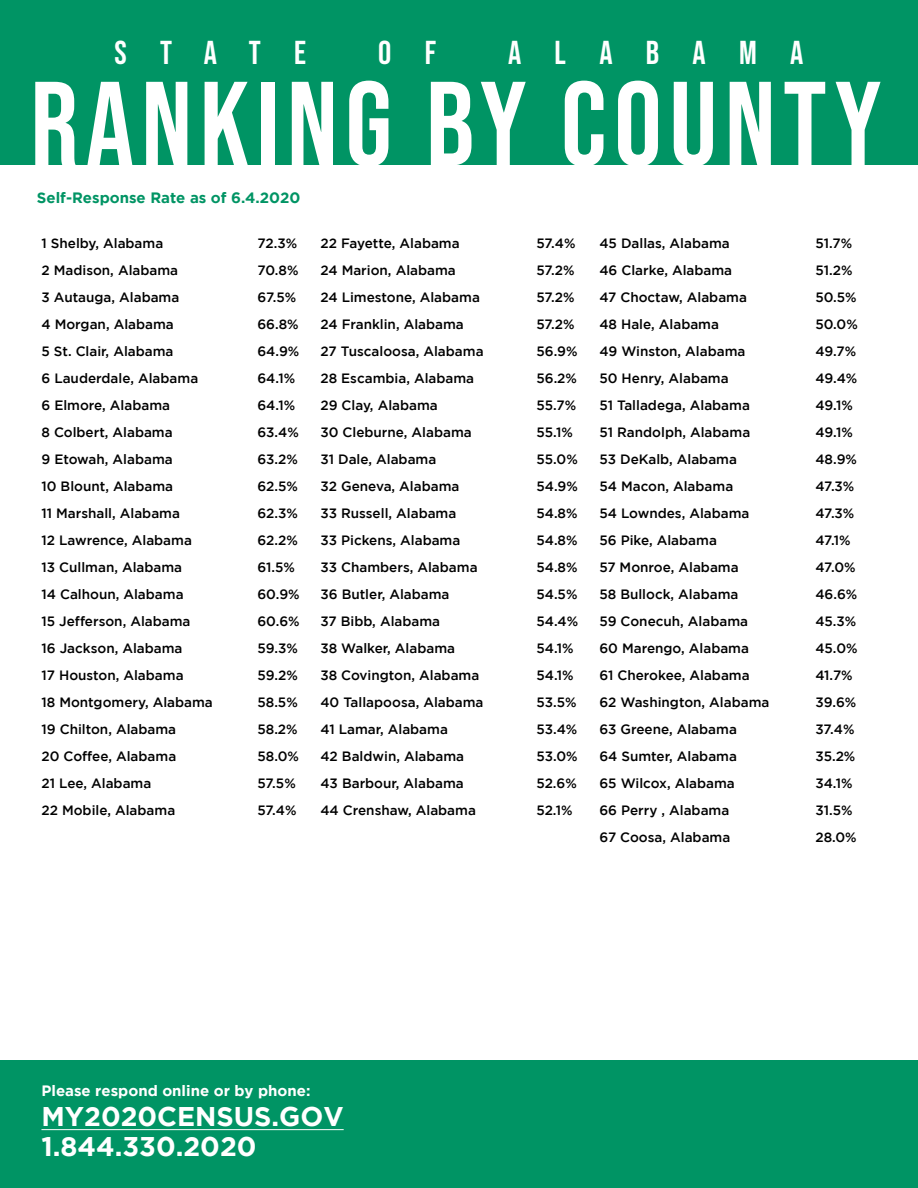
<style>
.page{position:relative;width:918px;height:1188px;background:#fff}
.page>*{position:absolute;margin:0;border:0;box-sizing:border-box;transform-origin:0 0}
.t1{font:119.4px "Bebas Neue";letter-spacing:.06em;color:#fff}
.t2{font:33px "Bebas Neue";letter-spacing:1.01em;color:#fff}
.t3{font:700 27px/30px "Gotham";color:#fff}
.t4{font:700 15px "Gotham";color:#009464}
.t5{font:700 15px "Gotham";color:#fff}
.t6{font:500 13.5px "Gotham";color:#000}
</style>
<div class="page">
<div style="left:0;top:1061px;width:918px;height:127px;background:#009464"></div>
<div style="left:0;top:0;width:918px;height:164px;background:#009464"></div>
<hr style="left:41px;top:1129px;width:303px;height:1px;background:#fff">
<h2 class="t2" style="left:114px;top:34px;width:193px">STATE</h2>
<h2 class="t2" style="left:378px;top:34px;width:59px">O F</h2>
<h2 class="t2" style="left:508px;top:34px;width:297px">ALABAMA</h2>
<h1 class="t1" style="left:30px;top:57px;width:853px">RANKING BY COUNTY</h1>
<p class="t4" style="left:37px;top:189px;width:265px">Self-Response Rate as of 6.4.2020</p>
<p class="t6" style="left:41px;top:235px;width:123px">1 Shelby, Alabama</p>
<p class="t6" style="left:257px;top:235px;width:41px">72.3%</p>
<p class="t6" style="left:41px;top:262px;width:138px">2 Madison, Alabama</p>
<p class="t6" style="left:257px;top:262px;width:43px">70.8%</p>
<p class="t6" style="left:41px;top:289px;width:139px">3 Autauga, Alabama</p>
<p class="t6" style="left:257px;top:289px;width:40px">67.5%</p>
<p class="t6" style="left:41px;top:316px;width:134px">4 Morgan, Alabama</p>
<p class="t6" style="left:257px;top:316px;width:43px">66.8%</p>
<p class="t6" style="left:41px;top:343px;width:134px">5 St. Clair, Alabama</p>
<p class="t6" style="left:257px;top:343px;width:43px">64.9%</p>
<p class="t6" style="left:41px;top:370px;width:158px">6 Lauderdale, Alabama</p>
<p class="t6" style="left:257px;top:370px;width:39px">64.1%</p>
<p class="t6" style="left:41px;top:397px;width:130px">6 Elmore, Alabama</p>
<p class="t6" style="left:257px;top:397px;width:39px">64.1%</p>
<p class="t6" style="left:41px;top:424px;width:133px">8 Colbert, Alabama</p>
<p class="t6" style="left:257px;top:424px;width:43px">63.4%</p>
<p class="t6" style="left:41px;top:451px;width:133px">9 Etowah, Alabama</p>
<p class="t6" style="left:257px;top:451px;width:42px">63.2%</p>
<p class="t6" style="left:41px;top:478px;width:133px">10 Blount, Alabama</p>
<p class="t6" style="left:257px;top:478px;width:42px">62.5%</p>
<p class="t6" style="left:41px;top:505px;width:140px">11 Marshall, Alabama</p>
<p class="t6" style="left:257px;top:505px;width:42px">62.3%</p>
<p class="t6" style="left:41px;top:532px;width:152px">12 Lawrence, Alabama</p>
<p class="t6" style="left:257px;top:532px;width:42px">62.2%</p>
<p class="t6" style="left:41px;top:559px;width:142px">13 Cullman, Alabama</p>
<p class="t6" style="left:257px;top:559px;width:39px">61.5%</p>
<p class="t6" style="left:41px;top:586px;width:144px">14 Calhoun, Alabama</p>
<p class="t6" style="left:257px;top:586px;width:44px">60.9%</p>
<p class="t6" style="left:41px;top:613px;width:151px">15 Jefferson, Alabama</p>
<p class="t6" style="left:257px;top:613px;width:44px">60.6%</p>
<p class="t6" style="left:41px;top:640px;width:143px">16 Jackson, Alabama</p>
<p class="t6" style="left:257px;top:640px;width:42px">59.3%</p>
<p class="t6" style="left:41px;top:667px;width:144px">17 Houston, Alabama</p>
<p class="t6" style="left:257px;top:667px;width:42px">59.2%</p>
<p class="t6" style="left:41px;top:694px;width:173px">18 Montgomery, Alabama</p>
<p class="t6" style="left:257px;top:694px;width:42px">58.5%</p>
<p class="t6" style="left:41px;top:721px;width:136px">19 Chilton, Alabama</p>
<p class="t6" style="left:257px;top:721px;width:42px">58.2%</p>
<p class="t6" style="left:41px;top:748px;width:136px">20 Coffee, Alabama</p>
<p class="t6" style="left:257px;top:748px;width:43px">58.0%</p>
<p class="t6" style="left:41px;top:775px;width:111px">21 Lee, Alabama</p>
<p class="t6" style="left:257px;top:775px;width:40px">57.5%</p>
<p class="t6" style="left:41px;top:802px;width:135px">22 Mobile, Alabama</p>
<p class="t6" style="left:257px;top:802px;width:41px">57.4%</p>
<p class="t6" style="left:320px;top:235px;width:141px">22 Fayette, Alabama</p>
<p class="t6" style="left:536px;top:235px;width:41px">57.4%</p>
<p class="t6" style="left:320px;top:262px;width:137px">24 Marion, Alabama</p>
<p class="t6" style="left:536px;top:262px;width:40px">57.2%</p>
<p class="t6" style="left:320px;top:289px;width:161px">24 Limestone, Alabama</p>
<p class="t6" style="left:536px;top:289px;width:40px">57.2%</p>
<p class="t6" style="left:320px;top:316px;width:145px">24 Franklin, Alabama</p>
<p class="t6" style="left:536px;top:316px;width:40px">57.2%</p>
<p class="t6" style="left:320px;top:343px;width:165px">27 Tuscaloosa, Alabama</p>
<p class="t6" style="left:536px;top:343px;width:43px">56.9%</p>
<p class="t6" style="left:320px;top:370px;width:155px">28 Escambia, Alabama</p>
<p class="t6" style="left:536px;top:370px;width:42px">56.2%</p>
<p class="t6" style="left:320px;top:397px;width:119px">29 Clay, Alabama</p>
<p class="t6" style="left:536px;top:397px;width:41px">55.7%</p>
<p class="t6" style="left:320px;top:424px;width:153px">30 Cleburne, Alabama</p>
<p class="t6" style="left:536px;top:424px;width:38px">55.1%</p>
<p class="t6" style="left:320px;top:451px;width:117px">31 Dale, Alabama</p>
<p class="t6" style="left:536px;top:451px;width:43px">55.0%</p>
<p class="t6" style="left:320px;top:478px;width:141px">32 Geneva, Alabama</p>
<p class="t6" style="left:536px;top:478px;width:43px">54.9%</p>
<p class="t6" style="left:320px;top:505px;width:137px">33 Russell, Alabama</p>
<p class="t6" style="left:536px;top:505px;width:43px">54.8%</p>
<p class="t6" style="left:320px;top:532px;width:141px">33 Pickens, Alabama</p>
<p class="t6" style="left:536px;top:532px;width:43px">54.8%</p>
<p class="t6" style="left:320px;top:559px;width:159px">33 Chambers, Alabama</p>
<p class="t6" style="left:536px;top:559px;width:43px">54.8%</p>
<p class="t6" style="left:320px;top:586px;width:131px">36 Butler, Alabama</p>
<p class="t6" style="left:536px;top:586px;width:43px">54.5%</p>
<p class="t6" style="left:320px;top:613px;width:121px">37 Bibb, Alabama</p>
<p class="t6" style="left:536px;top:613px;width:43px">54.4%</p>
<p class="t6" style="left:320px;top:640px;width:136px">38 Walker, Alabama</p>
<p class="t6" style="left:536px;top:640px;width:39px">54.1%</p>
<p class="t6" style="left:320px;top:667px;width:160px">38 Covington, Alabama</p>
<p class="t6" style="left:536px;top:667px;width:39px">54.1%</p>
<p class="t6" style="left:320px;top:694px;width:165px">40 Tallapoosa, Alabama</p>
<p class="t6" style="left:536px;top:694px;width:42px">53.5%</p>
<p class="t6" style="left:320px;top:721px;width:129px">41 Lamar, Alabama</p>
<p class="t6" style="left:536px;top:721px;width:42px">53.4%</p>
<p class="t6" style="left:320px;top:748px;width:145px">42 Baldwin, Alabama</p>
<p class="t6" style="left:536px;top:748px;width:43px">53.0%</p>
<p class="t6" style="left:320px;top:775px;width:145px">43 Barbour, Alabama</p>
<p class="t6" style="left:536px;top:775px;width:42px">52.6%</p>
<p class="t6" style="left:320px;top:802px;width:157px">44 Crenshaw, Alabama</p>
<p class="t6" style="left:536px;top:802px;width:38px">52.1%</p>
<p class="t6" style="left:599px;top:235px;width:132px">45 Dallas, Alabama</p>
<p class="t6" style="left:815px;top:235px;width:38px">51.7%</p>
<p class="t6" style="left:599px;top:262px;width:134px">46 Clarke, Alabama</p>
<p class="t6" style="left:815px;top:262px;width:39px">51.2%</p>
<p class="t6" style="left:599px;top:289px;width:149px">47 Choctaw, Alabama</p>
<p class="t6" style="left:815px;top:289px;width:43px">50.5%</p>
<p class="t6" style="left:599px;top:316px;width:121px">48 Hale, Alabama</p>
<p class="t6" style="left:815px;top:316px;width:44px">50.0%</p>
<p class="t6" style="left:599px;top:343px;width:148px">49 Winston, Alabama</p>
<p class="t6" style="left:815px;top:343px;width:42px">49.7%</p>
<p class="t6" style="left:599px;top:370px;width:131px">50 Henry, Alabama</p>
<p class="t6" style="left:815px;top:370px;width:44px">49.4%</p>
<p class="t6" style="left:599px;top:397px;width:152px">51 Talladega, Alabama</p>
<p class="t6" style="left:815px;top:397px;width:39px">49.1%</p>
<p class="t6" style="left:599px;top:424px;width:152px">51 Randolph, Alabama</p>
<p class="t6" style="left:815px;top:424px;width:39px">49.1%</p>
<p class="t6" style="left:599px;top:451px;width:139px">53 DeKalb, Alabama</p>
<p class="t6" style="left:815px;top:451px;width:43px">48.9%</p>
<p class="t6" style="left:599px;top:478px;width:135px">54 Macon, Alabama</p>
<p class="t6" style="left:815px;top:478px;width:41px">47.3%</p>
<p class="t6" style="left:599px;top:505px;width:152px">54 Lowndes, Alabama</p>
<p class="t6" style="left:815px;top:505px;width:41px">47.3%</p>
<p class="t6" style="left:599px;top:532px;width:119px">56 Pike, Alabama</p>
<p class="t6" style="left:815px;top:532px;width:37px">47.1%</p>
<p class="t6" style="left:599px;top:559px;width:141px">57 Monroe, Alabama</p>
<p class="t6" style="left:815px;top:559px;width:42px">47.0%</p>
<p class="t6" style="left:599px;top:586px;width:141px">58 Bullock, Alabama</p>
<p class="t6" style="left:815px;top:586px;width:43px">46.6%</p>
<p class="t6" style="left:599px;top:613px;width:150px">59 Conecuh, Alabama</p>
<p class="t6" style="left:815px;top:613px;width:43px">45.3%</p>
<p class="t6" style="left:599px;top:640px;width:151px">60 Marengo, Alabama</p>
<p class="t6" style="left:815px;top:640px;width:44px">45.0%</p>
<p class="t6" style="left:599px;top:667px;width:152px">61 Cherokee, Alabama</p>
<p class="t6" style="left:815px;top:667px;width:39px">41.7%</p>
<p class="t6" style="left:599px;top:694px;width:172px">62 Washington, Alabama</p>
<p class="t6" style="left:815px;top:694px;width:42px">39.6%</p>
<p class="t6" style="left:599px;top:721px;width:139px">63 Greene, Alabama</p>
<p class="t6" style="left:815px;top:721px;width:41px">37.4%</p>
<p class="t6" style="left:599px;top:748px;width:139px">64 Sumter, Alabama</p>
<p class="t6" style="left:815px;top:748px;width:42px">35.2%</p>
<p class="t6" style="left:599px;top:775px;width:137px">65 Wilcox, Alabama</p>
<p class="t6" style="left:815px;top:775px;width:39px">34.1%</p>
<p class="t6" style="left:599px;top:802px;width:131px">66 Perry , Alabama</p>
<p class="t6" style="left:815px;top:802px;width:39px">31.5%</p>
<p class="t6" style="left:599px;top:829px;width:132px">67 Coosa, Alabama</p>
<p class="t6" style="left:815px;top:829px;width:43px">28.0%</p>
<p class="t5" style="left:41px;top:1082px;width:271px">Please respond online or by phone:</p>
<h3 class="t3" style="left:41px;top:1101px;width:304px">MY2020CENSUS.GOV<br>1.844.330.2020</h3>
</div>
